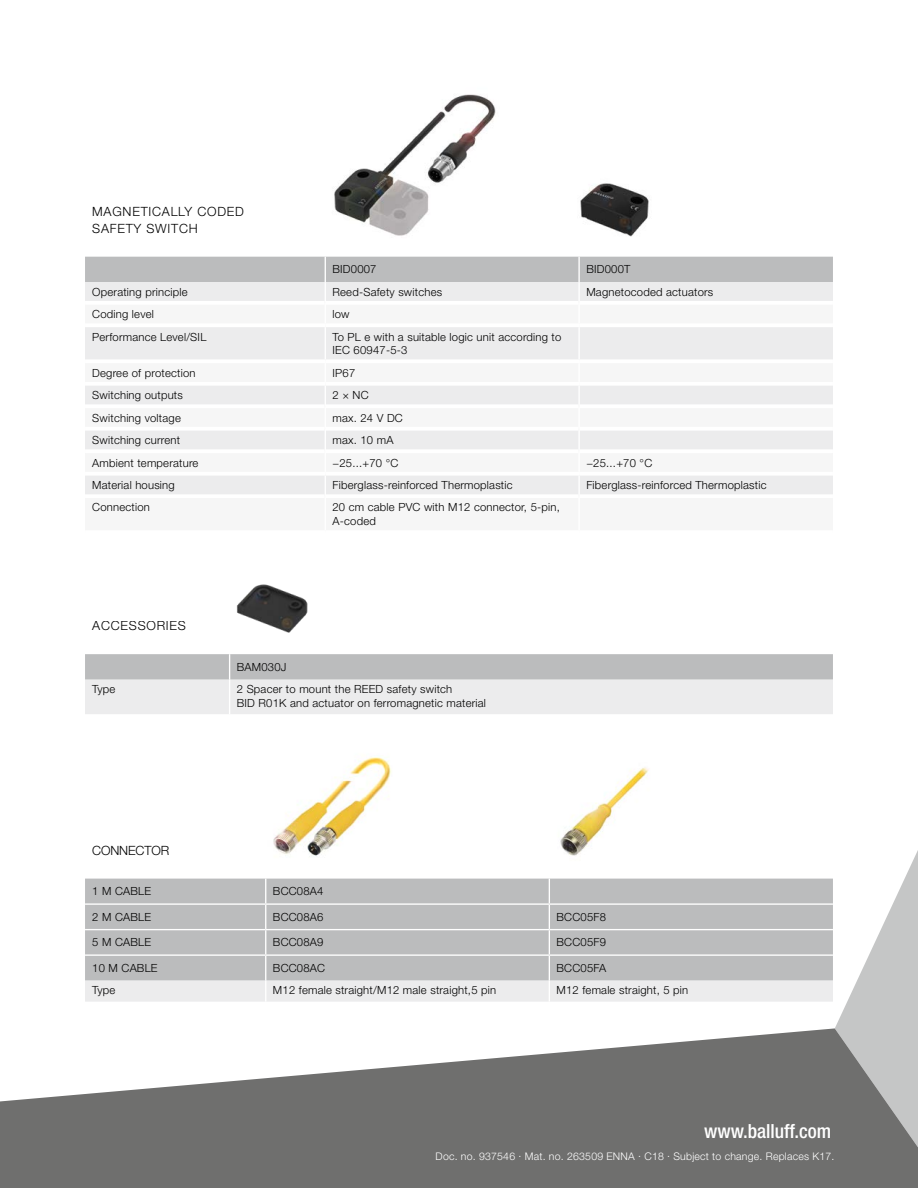
<style>
.page{position:relative;width:918px;height:1188px;background:#fff}
.page>*{position:absolute;margin:0;border:0;box-sizing:border-box;transform-origin:0 0}
.t1{font:500 condensed 19.5px "Helvetica Neue LT Pro";color:#fff}
.t2{font:300 12.75px/16.5px "Helvetica Neue LT Pro";letter-spacing:.06em;color:#000}
.t3{font:300 12.75px "Helvetica Neue LT Pro";letter-spacing:-.01em;color:#000}
.t4{font:300 11.25px/13.5px "Helvetica Neue LT Pro";letter-spacing:.02em;color:#000}
.t5{font:300 10.5px "Helvetica Neue LT Pro";letter-spacing:.02em;color:#fff}
</style>
<div class="page">
<div style="left:0;top:1094px;width:918px;height:94px;background:#6f6f6e"></div>
<img style="left:334px;top:94px;width:162px;height:142px">
<div style="left:85px;top:327px;width:748px;height:32px;background:#ececed"></div>
<hr style="left:325px;top:327px;width:1px;height:32px;background:#fff">
<hr style="left:578px;top:327px;width:2px;height:32px;background:#fff">
<svg style="left:85px;top:386px;width:748px;height:108px"></svg>
<hr style="left:578px;top:476px;width:2px;height:20px;background:#fff">
<svg style="left:85px;top:257px;width:748px;height:44px;background:#d0d0d1"></svg>
<hr style="left:578px;top:282px;width:2px;height:21px;background:#fff">
<hr style="left:85px;top:472px;width:240px;height:4px;background:#fff">
<hr style="left:325px;top:472px;width:254px;height:4px;background:#fff">
<hr style="left:579px;top:472px;width:254px;height:4px;background:#fff">
<img style="left:580px;top:183px;width:69px;height:54px">
<svg style="left:85px;top:654px;width:748px;height:60px;background:#d7d7d8"></svg>
<img style="left:236px;top:584px;width:72px;height:49px">
<svg style="left:85px;top:850px;width:833px;height:316px"></svg>
<img style="left:262px;top:757px;width:130px;height:116px">
<img style="left:546px;top:767px;width:124px;height:103px">
<p class="t2" style="left:92px;top:203px;width:153px">MAGNETICALLY CODED<br>SAFETY SWITCH</p>
<p class="t4" style="left:333px;top:262px;width:46px">BID0007</p>
<p class="t4" style="left:586px;top:262px;width:46px">BID000T</p>
<p class="t4" style="left:92px;top:285px;width:97px">Operating principle</p>
<p class="t4" style="left:333px;top:285px;width:111px">Reed-Safety switches</p>
<p class="t4" style="left:586px;top:285px;width:129px">Magnetocoded actuators</p>
<p class="t4" style="left:92px;top:307px;width:63px">Coding level</p>
<p class="t4" style="left:333px;top:307px;width:19px">low</p>
<p class="t4" style="left:92px;top:330px;width:116px">Performance Level/SIL</p>
<p class="t4" style="left:333px;top:330px;width:230px">To PL e with a suitable logic unit according to<br>IEC 60947-5-3</p>
<p class="t4" style="left:92px;top:366px;width:105px">Degree of protection</p>
<p class="t4" style="left:333px;top:366px;width:24px">IP67</p>
<p class="t4" style="left:92px;top:388px;width:92px">Switching outputs</p>
<p class="t4" style="left:333px;top:388px;width:38px">2 × NC</p>
<p class="t4" style="left:92px;top:411px;width:90px">Switching voltage</p>
<p class="t4" style="left:333px;top:411px;width:72px">max. 24 V DC</p>
<p class="t4" style="left:92px;top:433px;width:89px">Switching current</p>
<p class="t4" style="left:333px;top:433px;width:62px">max. 10 mA</p>
<p class="t4" style="left:92px;top:456px;width:108px">Ambient temperature</p>
<p class="t4" style="left:333px;top:456px;width:67px">−25...+70 °C</p>
<p class="t4" style="left:586px;top:456px;width:67px">−25...+70 °C</p>
<p class="t4" style="left:92px;top:478px;width:84px">Material housing</p>
<p class="t4" style="left:333px;top:478px;width:182px">Fiberglass-reinforced Thermoplastic</p>
<p class="t4" style="left:586px;top:478px;width:182px">Fiberglass-reinforced Thermoplastic</p>
<p class="t4" style="left:92px;top:500px;width:59px">Connection</p>
<p class="t4" style="left:333px;top:500px;width:229px">20 cm cable PVC with M12 connector, 5-pin,<br>A-coded</p>
<p class="t2" style="left:92px;top:617px;width:95px">ACCESSORIES</p>
<p class="t4" style="left:237px;top:660px;width:51px">BAM030J</p>
<p class="t4" style="left:92px;top:682px;width:25px">Type</p>
<p class="t4" style="left:237px;top:682px;width:251px">2 Spacer to mount the REED safety switch<br>BID R01K and actuator on ferromagnetic material</p>
<p class="t3" style="left:92px;top:843px;width:78px">CONNECTOR</p>
<p class="t4" style="left:92px;top:884px;width:60px">1 M CABLE</p>
<p class="t4" style="left:273px;top:884px;width:52px">BCC08A4</p>
<p class="t4" style="left:92px;top:910px;width:60px">2 M CABLE</p>
<p class="t4" style="left:273px;top:910px;width:52px">BCC08A6</p>
<p class="t4" style="left:557px;top:910px;width:51px">BCC05F8</p>
<p class="t4" style="left:92px;top:935px;width:60px">5 M CABLE</p>
<p class="t4" style="left:273px;top:935px;width:52px">BCC08A9</p>
<p class="t4" style="left:557px;top:935px;width:51px">BCC05F9</p>
<p class="t4" style="left:92px;top:961px;width:67px">10 M CABLE</p>
<p class="t4" style="left:273px;top:961px;width:54px">BCC08AC</p>
<p class="t4" style="left:557px;top:961px;width:51px">BCC05FA</p>
<p class="t4" style="left:92px;top:983px;width:25px">Type</p>
<p class="t4" style="left:273px;top:983px;width:225px">M12 female straight/M12 male straight,5 pin</p>
<p class="t4" style="left:557px;top:983px;width:133px">M12 female straight, 5 pin</p>
<h1 class="t1" style="left:704px;top:1120px;width:129px">www.balluff.com</h1>
<p class="t5" style="left:436px;top:1150px;width:400px">Doc. no. 937546 . Mat. no. 263509 ENNA . C18 . Subject to change. Replaces K17.</p>
</div>
